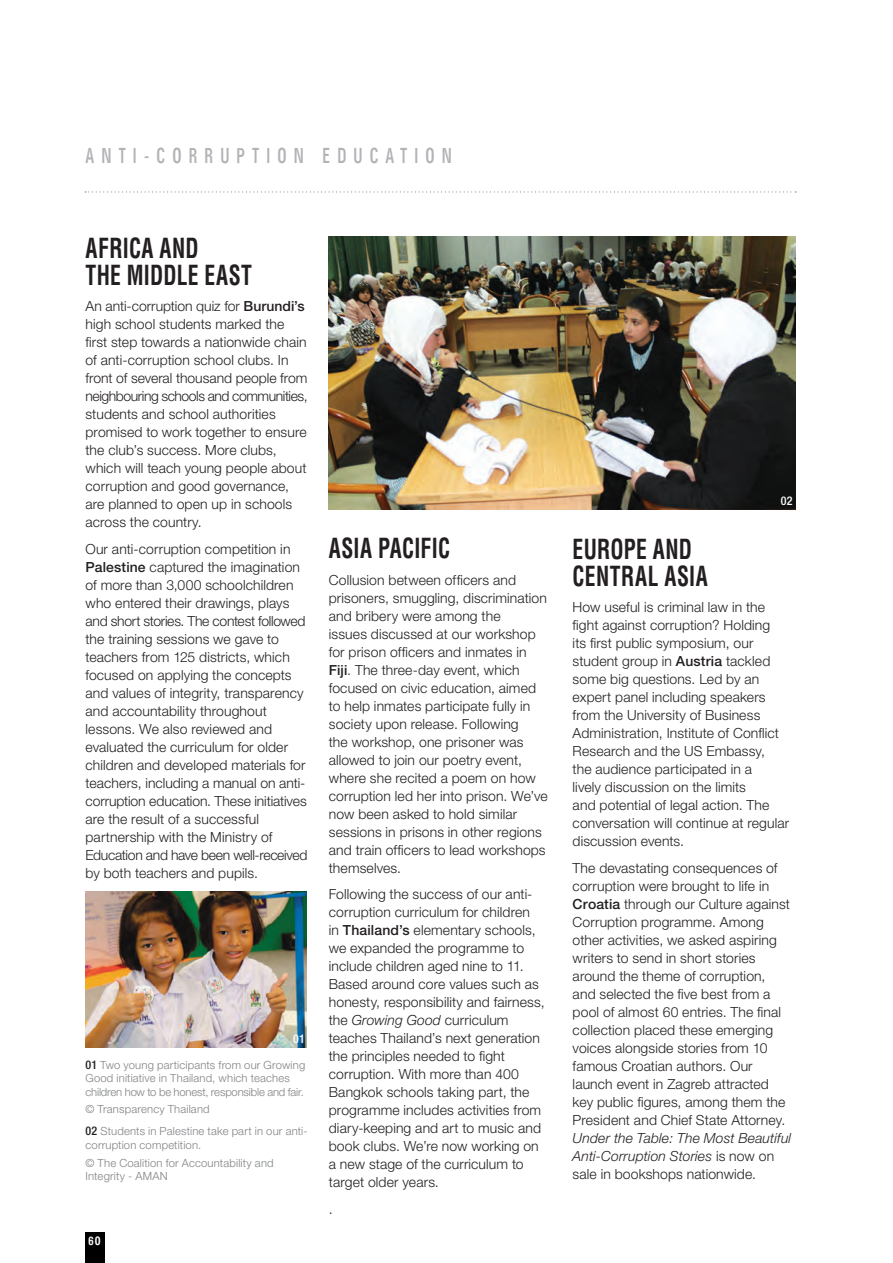
<style>
.page{position:relative;width:893px;height:1263px;background:#fff}
.page>*{position:absolute;margin:0;border:0;box-sizing:border-box;transform-origin:0 0}
.body_copy{font:700 condensed 27px "Helvetica";letter-spacing:.015em;color:#231f20;scale:.8 1}
.t1{font:22.5px "Folio BEF Medium Con";letter-spacing:.4em;color:#b2b3b7;scale:.8 1}
.body_copy-2{font:300 13.95px/18px "Helvetica Neue";letter-spacing:.01em;color:#231f20}
.Body_copy_intro{font:300 13.95px/18px "Helvetica Neue";letter-spacing:.01em;color:#231f20}
.t2{font:13.5px "Folio BEF Medium Con";color:#fff}
.body_copy-3{font:500 condensed 12px "Helvetica Neue";color:#fff}
.body_copy-4{font:300 11.25px/13.5px "Helvetica Neue";letter-spacing:.015em;color:#808285}
.s1{font-weight:500}
.s2{font-style:italic}
.s3{font-weight:500;font-stretch:condensed;font-size:12px;color:#231f20}
</style>
<div class="page">
<svg style="left:85px;top:191px;width:711px;height:2px"></svg>
<div style="left:85px;top:1232px;width:19px;height:31px;background:#000"></div>
<img style="left:329px;top:237px;width:467px;height:272px">
<img style="left:85px;top:892px;width:222px;height:155px">
<p class="t1" style="left:86px;top:144px;width:460px">ANTI-CORRUPTION EDUCATION</p>
<p class="body_copy" style="left:86px;top:231px;width:143px">AFRICA AND</p>
<p class="body_copy" style="left:86px;top:258px;width:210px">THE MIDDLE EAST</p>
<p class="Body_copy_intro" style="left:86px;top:297px;width:224px">An anti-corruption quiz for <span class="s1">Burundi’s </span>high school students marked the first step towards a nationwide chain of anti-corruption school clubs. In front of several thousand people from neighbouring schools and communities, students and school authorities promised to work together to ensure the club’s success. More clubs, which will teach young people about corruption and good governance, are planned to open up in schools across the country.</p>
<p class="body_copy-2" style="left:86px;top:539px;width:224px">Our anti-corruption competition in <span class="s1">Palestine</span> captured the imagination of more than 3,000 schoolchildren who entered their drawings, plays and short stories. The contest followed the training sessions we gave to teachers from 125 districts, which focused on applying the concepts and values of integrity, transparency and accountability throughout lessons. We also reviewed and evaluated the curriculum for older children and developed materials for teachers, including a manual on anti&shy;corruption education. These initiatives are the result of a successful partnership with the Ministry of Education and have been well-received by both teachers and pupils.</p>
<p class="body_copy" style="left:329px;top:532px;width:153px">ASIA PACIFIC</p>
<p class="Body_copy_intro" style="left:329px;top:571px;width:221px">Collusion between officers and prisoners, smuggling, discrimination and bribery were among the<br>issues discussed at our workshop for prison officers and inmates in<br><span class="s1">Fiji</span>. The three-day event, which focused on civic education, aimed to help inmates participate fully in society upon release. Following<br>the workshop, one prisoner was allowed to join our poetry event, where she recited a poem on how corruption led her into prison. We’ve now been asked to hold similar sessions in prisons in other regions and train officers to lead workshops themselves.</p>
<p class="body_copy-2" style="left:329px;top:885px;width:217px">Following the success of our anti&shy;corruption curriculum for children<br>in <span class="s1">Thailand’s</span> elementary schools, we expanded the programme to include children aged nine to 11.<br>Based around core values such as honesty, responsibility and fairness, the <span class="s2">Growing Good</span> curriculum teaches Thailand’s next generation the principles needed to fight corruption. With more than 400<br>Bangkok schools taking part, the programme includes activities from diary-keeping and art to music and book clubs. We’re now working on a new stage of the curriculum to target older years.</p>
<p class="body_copy-2" style="left:329px;top:1199px;width:5px">.</p>
<p class="body_copy-3" style="left:293px;top:1032px;width:13px">01</p>
<p class="body_copy-4" style="left:85px;top:1057px;width:221px"><span class="s3">01</span> Two young participants from our Growing<br>Good initiative in Thailand, which teaches children how to be honest, responsible and fair.</p>
<p class="body_copy-4" style="left:85px;top:1102px;width:126px">© Transparency Thailand</p>
<p class="body_copy-4" style="left:86px;top:1124px;width:224px"><span class="s3">02</span> Students in Palestine take part in our anti&shy;corruption competition.</p>
<p class="body_copy-4" style="left:86px;top:1155px;width:190px">© The Coalition for Accountability and<br>Integrity - AMAN</p>
<p class="t2" style="left:88px;top:1234px;width:14px">620</p>
<p class="body_copy-3" style="left:781px;top:493px;width:13px">02</p>
<p class="body_copy" style="left:573px;top:532px;width:151px">EUROPE AND</p>
<p class="body_copy" style="left:573px;top:559px;width:171px">CENTRAL ASIA</p>
<p class="Body_copy_intro" style="left:573px;top:598px;width:218px">How useful is criminal law in the fight against corruption? Holding<br>its first public symposium, our student group in <span class="s1">Austria</span> tackled some big questions. Led by an expert panel including speakers from the University of Business<br>Administration, Institute of Conflict<br>Research and the US Embassy,<br>the audience participated in a<br>lively discussion on the limits<br>and potential of legal action. The conversation will continue at regular discussion events.</p>
<p class="body_copy-2" style="left:573px;top:858px;width:220px">The devastating consequences of corruption were brought to life in <span class="s1">Croatia</span> through our Culture against Corruption programme. Among other activities, we asked aspiring writers to send in short stories around the theme of corruption, and selected the five best from a pool of almost 60 entries. The final collection placed these emerging voices alongside stories from 10 famous Croatian authors. Our launch event in Zagreb attracted key public figures, among them the President and Chief State Attorney.<br><span class="s2">Under the Table: The Most Beautiful Anti-Corruption Stories</span> is now on sale in bookshops nationwide.</p>
</div>
